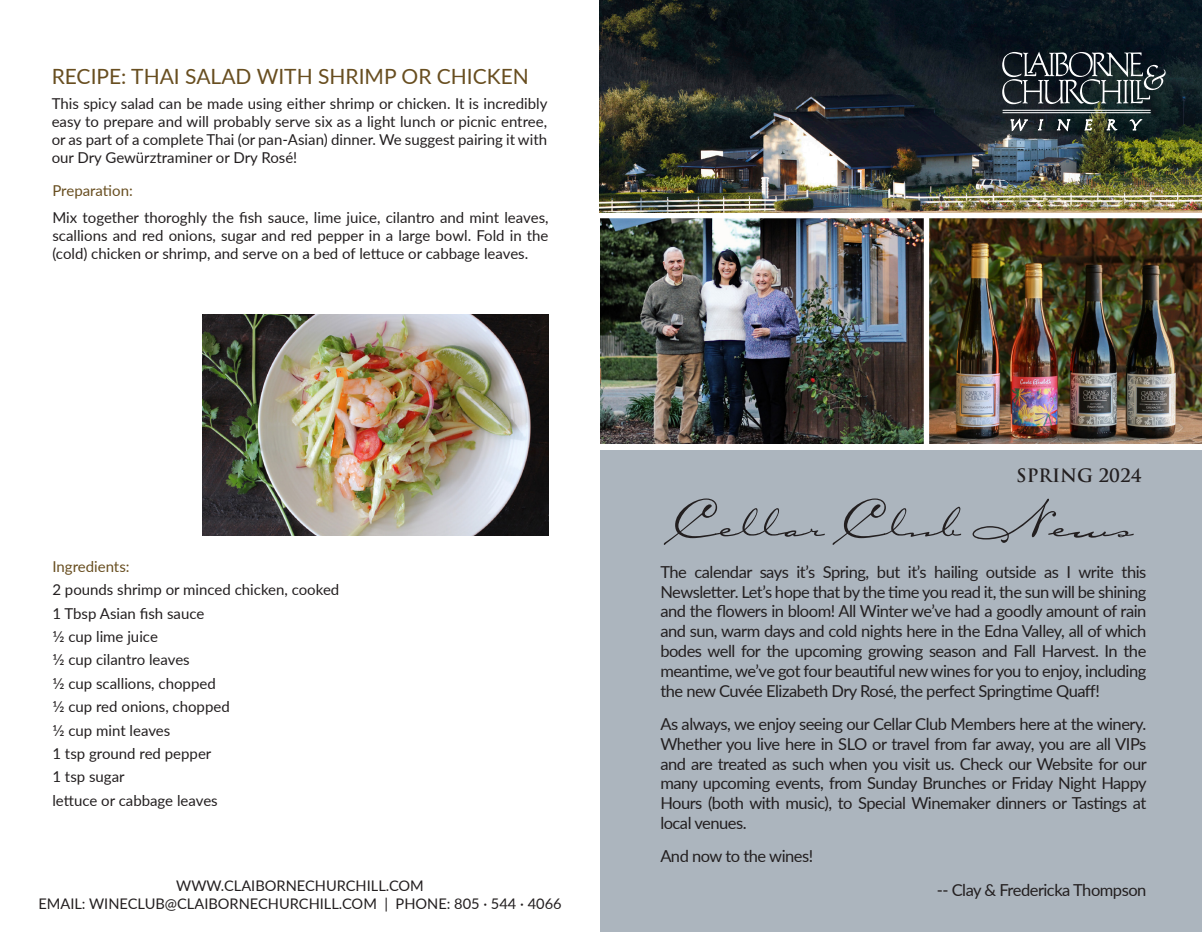
<style>
.page{position:relative;width:1202px;height:932px;background:#fff}
.page>*{position:absolute;margin:0;border:0;box-sizing:border-box;transform-origin:0 0}
.t1{font:21px "Lato";color:#684e20}
.t2{font:700 18px "Trajan Pro";color:#231f20}
.t3{font:16.5px/19.8px "Lato";letter-spacing:-.03em;color:#231f20;text-align:justify}
.t4{font:15px/18px "Lato";color:#231f20;text-align:justify}
.t5{font:15px "Lato";color:#684e20}
.t6{font:14.7px/17.5px "Lato";color:#231f20;text-align:center}
</style>
<div class="page">
<img style="left:600px;top:218px;width:323px;height:225px">
<img style="left:929px;top:218px;width:273px;height:225px">
<img style="left:599px;top:0;width:603px;height:212px">
<svg style="left:1002px;top:52px;width:163px;height:87px;background:#384345"></svg>
<hr style="left:1002px;top:110px;width:148px;height:1px;background:#fff">
<hr style="left:1002px;top:112px;width:148px;height:1px;background:#fff">
<div style="left:600px;top:450px;width:602px;height:482px;background:#acb5be"></div>
<svg style="left:664px;top:498px;width:160px;height:47px"></svg>
<svg style="left:832px;top:498px;width:129px;height:47px"></svg>
<svg style="left:972px;top:498px;width:161px;height:45px"></svg>
<img style="left:203px;top:314px;width:345px;height:221px">
<p class="t1" style="left:52px;top:61px;width:479px">RECIPE: THAI SALAD WITH SHRIMP OR CHICKEN</p>
<p class="t4" style="left:52px;top:93px;width:497px">This spicy salad can be made using either shrimp or chicken. It is incredibly easy to prepare and will probably serve six as a light lunch or picnic entree, or as part of a complete Thai (or pan-Asian) dinner. We suggest pairing it with our Dry Gewürztraminer or Dry Rosé!</p>
<p class="t5" style="left:52px;top:180px;width:82px">Preparation:</p>
<p class="t4" style="left:52px;top:208px;width:497px">Mix together thoroghly the fish sauce, lime juice, cilantro and mint leaves, scallions and red onions, sugar and red pepper in a large bowl. Fold in the (cold) chicken or shrimp, and serve on a bed of lettuce or cabbage leaves.</p>
<p class="t5" style="left:52px;top:555px;width:79px">Ingredients:</p>
<p class="t4" style="left:52px;top:580px;width:288px">2 pounds shrimp or minced chicken, cooked</p>
<p class="t4" style="left:52px;top:603px;width:153px">1 Tbsp Asian fish sauce</p>
<p class="t4" style="left:52px;top:627px;width:107px">1/2 cup lime juice</p>
<p class="t4" style="left:52px;top:650px;width:139px">1/2 cup cilantro leaves</p>
<p class="t4" style="left:52px;top:673px;width:165px">1/2 cup scallions, chopped</p>
<p class="t4" style="left:52px;top:697px;width:179px">1/2 cup red onions, chopped</p>
<p class="t4" style="left:52px;top:720px;width:119px">1/2 cup mint leaves</p>
<p class="t4" style="left:52px;top:744px;width:160px">1 tsp ground red pepper</p>
<p class="t4" style="left:52px;top:767px;width:74px">1 tsp sugar</p>
<p class="t4" style="left:52px;top:790px;width:167px">lettuce or cabbage leaves</p>
<p class="t6" style="left:38px;top:876px;width:525px">WWW.CLAIBORNECHURCHILL.COM<br>EMAIL: WINECLUB@CLAIBORNECHURCHILL.COM | PHONE: 805 ∙ 544 ∙ 4066</p>
<p class="t2" style="left:1016px;top:464px;width:127px">SPRING 2024</p>
<p class="t3" style="left:660px;top:561px;width:487px">The calendar says it’s Spring, but it’s hailing outside as I write this Newsletter. Let’s hope that by the time you read it, the sun will be shining and the flowers in bloom! All Winter we’ve had a goodly amount of rain and sun, warm days and cold nights here in the Edna Valley, all of which bodes well for the upcoming growing season and Fall Harvest. In the meantime, we’ve got four beautiful new wines for you to enjoy, including the new Cuvée Elizabeth Dry Rosé, the perfect Springtime Quaff!</p>
<p class="t3" style="left:660px;top:713px;width:488px">As always, we enjoy seeing our Cellar Club Members here at the winery.<br>Whether you live here in SLO or travel from far away, you are all VIPs and are treated as such when you visit us. Check our Website for our many upcoming events, from Sunday Brunches or Friday Night Happy Hours (both with music), to Special Winemaker dinners or Tastings at local venues.</p>
<p class="t3" style="left:660px;top:845px;width:154px">And now to the wines!</p>
<p class="t3" style="left:936px;top:879px;width:211px">-- Clay &amp; Fredericka Thompson</p>
</div>
